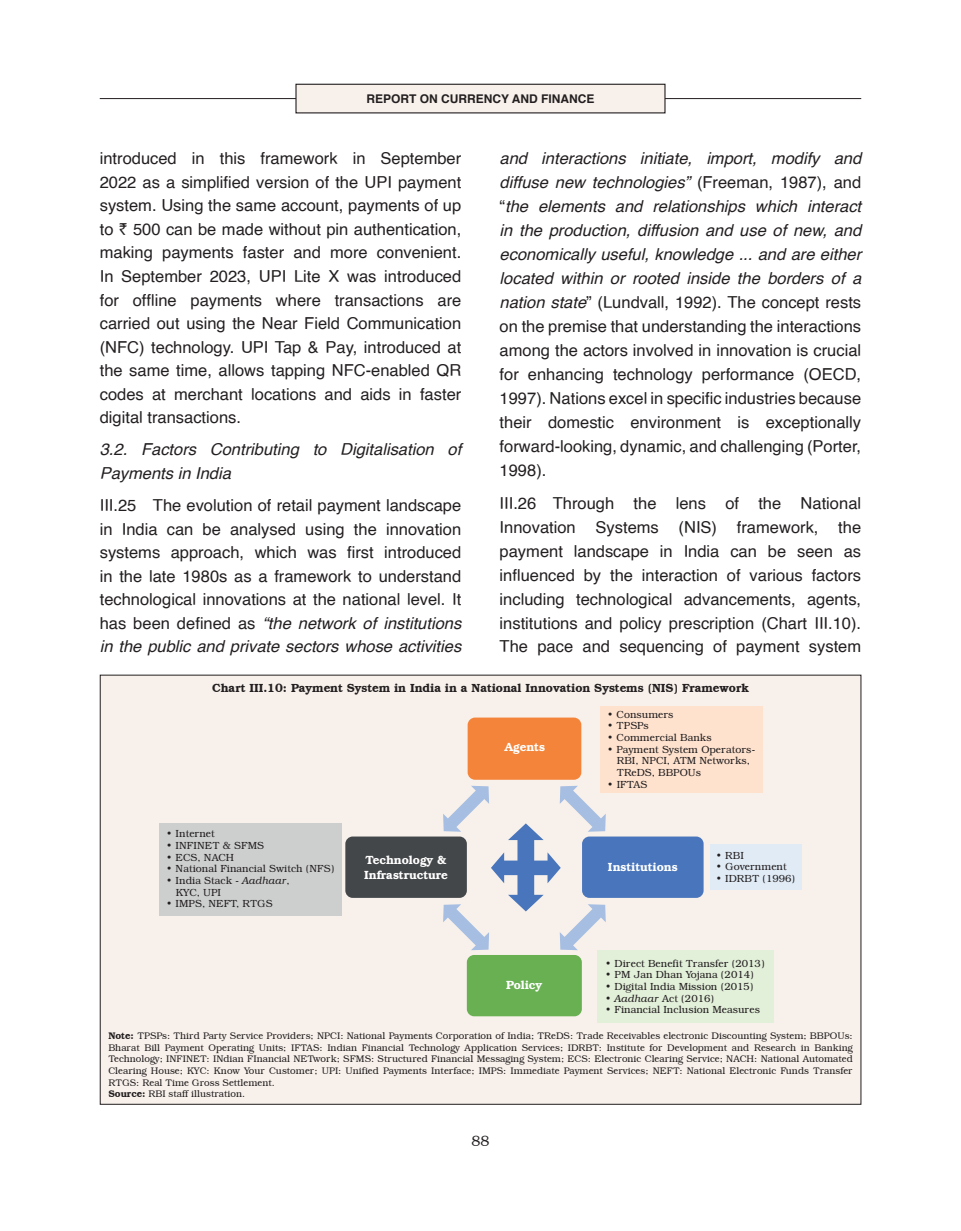
<style>
.page{position:relative;width:961px;height:1231px;background:#fff}
.page>*{position:absolute;margin:0;border:0;box-sizing:border-box;transform-origin:0 0}
.t1{font:16.5px/24px "Helvetica";color:#231f20;text-align:justify}
.t2{font:italic 16.5px/23.5px "Helvetica";color:#231f20}
.t3{font:300 15px "Bookman IT Cby BT";color:#231f20}
.t4{font:600 12px "Bookman IT Cby BT";color:#231f20}
.t5{font:600 12px/14.9px "Bookman IT Cby BT";color:#fff}
.t6{font:700 12px "Helvetica";color:#231f20}
.t7{font:300 10.5px/11.7px "Bookman IT Cby BT";color:#231f20}
.t8{font:300 9.75px/11.7px "Bookman IT Cby BT";color:#231f20}
.s1{font-style:italic}
.s2{font-weight:600}
</style>
<div class="page">
<hr style="left:100px;top:98px;width:761px;height:1px;background:#231f20">
<div style="left:296px;top:84px;width:369px;height:29px;background:#f8f1eb"></div>
<div style="left:295px;top:84px;width:370px;height:29px;border:1px solid #231f20"></div>
<div style="left:100px;top:675px;width:761px;height:429px;background:#f8f1eb"></div>
<div style="left:467px;top:717px;width:114px;height:62px;background:#f48439;border-radius:7px"></div>
<div style="left:600px;top:706px;width:163px;height:86px;background:#fee2ce"></div>
<div style="left:582px;top:836px;width:121px;height:62px;background:#4875bb;border-radius:7px"></div>
<div style="left:345px;top:836px;width:122px;height:62px;background:#444749;border-radius:7px"></div>
<div style="left:159px;top:823px;width:183px;height:92px;background:#cdcfcf"></div>
<div style="left:710px;top:844px;width:91px;height:46px;background:#e0ebf6"></div>
<div style="left:597px;top:950px;width:176px;height:72px;background:#e2efd9"></div>
<div style="left:467px;top:955px;width:115px;height:61px;background:#68b052;border-radius:7px"></div>
<svg style="left:443px;top:785px;width:162px;height:165px"></svg>
<p class="t6" style="left:366px;top:89px;width:230px">REPORT ON CURRENCY AND FINANCE</p>
<p class="t1" style="left:100px;top:147px;width:363px;line-height:23.5px">introduced in this framework in September 2022 as a simplified version of the UPI payment system. Using the same account, payments of up to ₹ 500 can be made without pin authentication, making payments faster and more convenient.<br>In September 2023, UPI Lite X was introduced for offline payments where transactions are carried out using the Near Field Communication (NFC) technology. UPI Tap &amp; Pay, introduced at the same time, allows tapping NFC-enabled QR codes at merchant locations and aids in faster digital transactions.</p>
<p class="t2" style="left:100px;top:438px;width:363px">3.2. Factors Contributing to Digitalisation of<br>Payments in India</p>
<p class="t1" style="left:100px;top:494px;width:363px;line-height:23.5px">III.25 The evolution of retail payment landscape in India can be analysed using the innovation systems approach, which was first introduced in the late 1980s as a framework to understand technological innovations at the national level. It has been defined as <span class="s1">“the network of institutions in the public and private sectors whose activities</span></p>
<p class="t1" style="left:499px;top:147px;width:363px"><span class="s1">and interactions initiate, import, modify and diffuse new technologies”</span> (Freeman, 1987), and “<span class="s1">the elements and relationships which interact in the production, diffusion and use of new, and economically useful, knowledge ... and are either located within or rooted inside the borders of a nation state</span>” (Lundvall, 1992). The concept rests on the premise that understanding the interactions among the actors involved in innovation is crucial for enhancing technology performance (OECD, 1997). Nations excel in specific industries because their domestic environment is exceptionally forward-looking, dynamic, and challenging (Porter, 1998).</p>
<p class="t1" style="left:499px;top:491px;width:363px">III.26 Through the lens of the National Innovation Systems (NIS) framework, the payment landscape in India can be seen as influenced by the interaction of various factors including technological advancements, agents, institutions and policy prescription (Chart III.10).<br>The pace and sequencing of payment system</p>
<p class="t4" style="left:212px;top:681px;width:538px">Chart III.10: Payment System in India in a National Innovation Systems (NIS) Framework</p>
<p class="t7" style="left:166px;top:829px;width:50px">• Internet</p>
<p class="t7" style="left:166px;top:840px;width:99px">• INFINET &amp; SFMS</p>
<p class="t7" style="left:166px;top:852px;width:69px">• ECS, NACH</p>
<p class="t7" style="left:166px;top:864px;width:170px">• National Financial Switch (NFS)</p>
<p class="t7" style="left:176px;top:875px;width:115px;text-indent:-10px">• India Stack - <span class="s1">Aadhaar</span>,<br>KYC, UPI</p>
<p class="t7" style="left:166px;top:899px;width:108px">• IMPS, NEFT, RTGS</p>
<p class="t5" style="left:504px;top:741px;width:42px">Agents</p>
<p class="t7" style="left:607px;top:709px;width:68px">• Consumers</p>
<p class="t7" style="left:607px;top:721px;width:43px">• TPSPs</p>
<p class="t7" style="left:607px;top:733px;width:106px">• Commercial Banks</p>
<p class="t7" style="left:617px;top:744px;width:140px;text-indent:-10px">• Payment System Operators-<br>RBI, NPCI, ATM Networks,<br>TReDS, BBPOUs</p>
<p class="t7" style="left:607px;top:779px;width:42px">• IFTAS</p>
<p class="t5" style="left:364px;top:853px;width:85px">Technology &amp;<br>Infrastructure</p>
<p class="t5" style="left:608px;top:861px;width:71px">Institutions</p>
<p class="t7" style="left:716px;top:850px;width:29px">• RBI</p>
<p class="t7" style="left:716px;top:862px;width:72px">• Government</p>
<p class="t7" style="left:716px;top:873px;width:81px">• IDRBT (1996)</p>
<p class="t5" style="left:506px;top:978px;width:38px">Policy</p>
<p class="t7" style="left:605px;top:958px;width:161px">• Direct Benefit Transfer (2013)</p>
<p class="t7" style="left:605px;top:970px;width:150px">• PM Jan Dhan Yojana (2014)</p>
<p class="t7" style="left:605px;top:981px;width:150px">• Digital India Mission (2015)</p>
<p class="t7" style="left:605px;top:993px;width:110px">• <span class="s1">Aadhaar</span> Act (2016)</p>
<p class="t7" style="left:605px;top:1005px;width:156px">• Financial Inclusion Measures</p>
<p class="t8" style="left:108px;top:1029px;width:746px"><span class="s2">Note:</span> TPSPs: Third Party Service Providers; NPCI: National Payments Corporation of India; TReDS: Trade Receivables electronic Discounting System; BBPOUs:<br>Bharat Bill Payment Operating Units; IFTAS: Indian Financial Technology Application Services; IDRBT: Institute for Development and Research in Banking Technology; INFINET: INdian FInancial NETwork; SFMS: Structured Financial Messaging System; ECS: Electronic Clearing Service; NACH: National Automated Clearing House; KYC: Know Your Customer; UPI: Unified Payments Interface; IMPS: Immediate Payment Services; NEFT: National Electronic Funds Transfer RTGS: Real Time Gross Settlement.<br><span class="s2">Source:</span> RBI staff illustration.</p>
<p class="t3" style="left:471px;top:1132px;width:20px">88</p>
</div>
